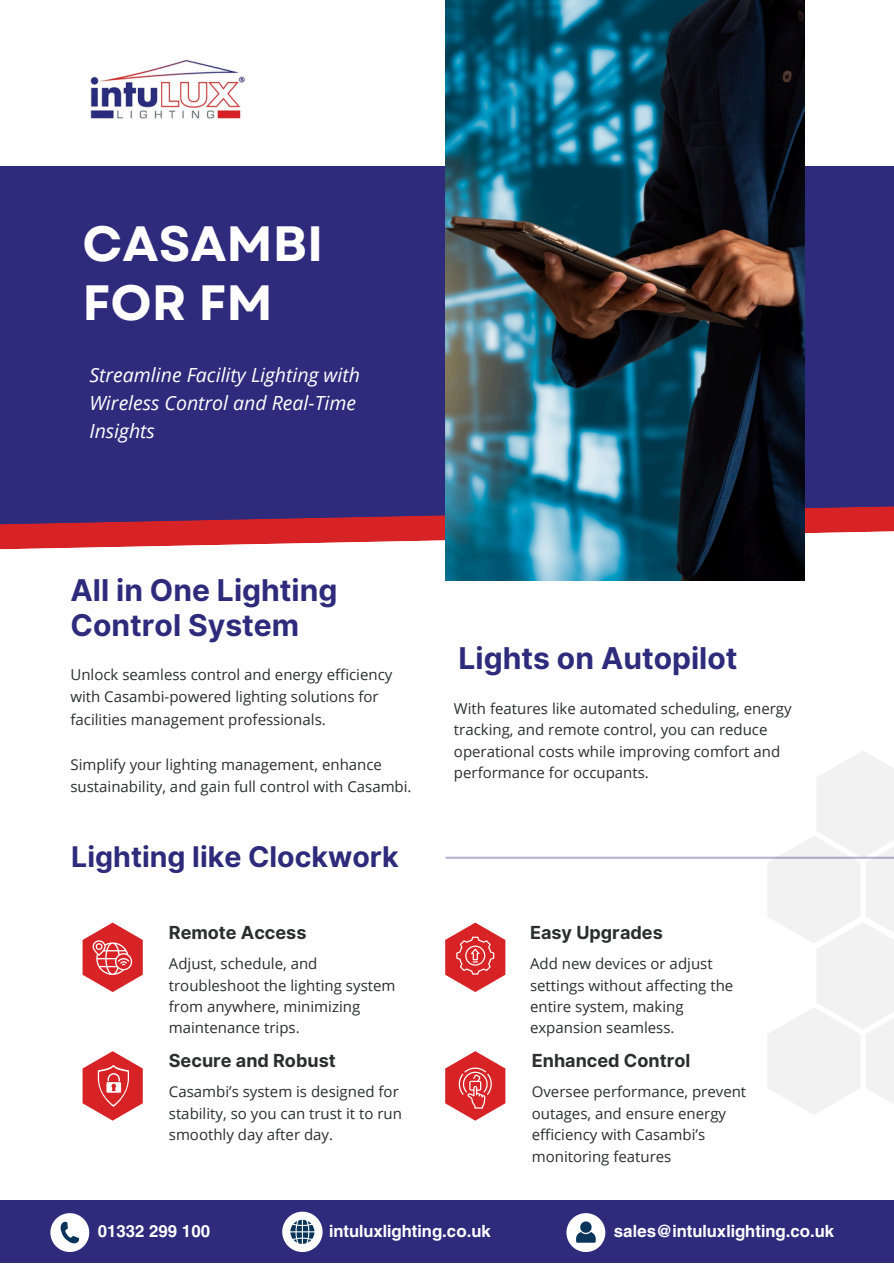
<style>
.page{position:relative;width:894px;height:1264px;background:#fff}
.page>*{position:absolute;margin:0;border:0;box-sizing:border-box;transform-origin:0 0}
.t1{font:700 49.5px/58.5px "Garet";color:#fff}
.t2{font:700 30px/34.8px "Inter";color:#2e2b7c}
.t3{font:700 28.5px "Inter";color:#2e2b7c}
.t4{font:italic 19.5px/28.2px "Open Sans";color:#fff}
.t5{font:700 18px "Inter";color:#2c2d2d}
.t6{font:700 16.65px "Helios";color:#fff}
.t7{font:15px/21.3px "Open Sans";color:#2c2d2d}
</style>
<div class="page">
<div style="left:0;top:166px;width:893px;height:361px;background:#2e2b7c"></div>
<svg style="left:0;top:506px;width:893px;height:43px"></svg>
<img style="left:445px;top:0;width:359px;height:580px">
<div style="left:0;top:1200px;width:893px;height:62px;background:#2e2b7c"></div>
<svg style="left:768px;top:751px;width:125px;height:363px"></svg>
<hr style="left:446px;top:856px;width:447px;height:3px;background:#2e2b7c">
<img style="left:90px;top:59px;width:155px;height:60px">
<svg style="left:50px;top:1213px;width:39px;height:38px"></svg>
<svg style="left:282px;top:1211px;width:40px;height:40px"></svg>
<svg style="left:566px;top:1213px;width:39px;height:38px"></svg>
<svg style="left:82px;top:922px;width:61px;height:70px"></svg>
<svg style="left:82px;top:1051px;width:61px;height:69px"></svg>
<svg style="left:445px;top:922px;width:60px;height:70px"></svg>
<svg style="left:445px;top:1051px;width:60px;height:69px"></svg>
<p class="t1" style="left:82px;top:215px;width:242px">CASAMBI<br>FOR FM</p>
<h1 class="t4" style="left:89px;top:360px;width:272px">Streamline Facility Lighting with<br>Wireless Control and Real-Time<br>Insights</h1>
<p class="t2" style="left:70px;top:572px;width:268px">All in One Lighting<br>Control System</p>
<p class="t7" style="left:70px;top:662px;width:323px;line-height:22.5px">Unlock seamless control and energy efficiency with Casambi-powered lighting solutions for facilities management professionals.</p>
<p class="t7" style="left:70px;top:752px;width:342px;line-height:22.5px">Simplify your lighting management, enhance sustainability, and gain full control with Casambi.</p>
<p class="t3" style="left:71px;top:839px;width:329px">Lighting like Clockwork</p>
<h2 class="t5" style="left:169px;top:922px;width:139px">Remote Access</h2>
<p class="t7" style="left:169px;top:952px;width:228px">Adjust, schedule, and troubleshoot the lighting system from anywhere, minimizing maintenance trips.</p>
<h4 class="t5" style="left:169px;top:1050px;width:168px">Secure and Robust</h4>
<h2 class="t7" style="left:169px;top:1080px;width:234px">Casambi’s system is designed for stability, so you can trust it to run smoothly day after day.</h2>
<p class="t2" style="left:458px;top:641px;width:280px">Lights on Autopilot</p>
<p class="t7" style="left:454px;top:697px;width:339px">With features like automated scheduling, energy tracking, and remote control, you can reduce operational costs while improving comfort and performance for occupants.</p>
<p class="t5" style="left:530px;top:922px;width:134px">Easy Upgrades</p>
<p class="t7" style="left:530px;top:952px;width:205px">Add new devices or adjust settings without affecting the entire system, making expansion seamless.</p>
<p class="t5" style="left:531px;top:1050px;width:160px">Enhanced Control</p>
<p class="t7" style="left:531px;top:1080px;width:216px">Oversee performance, prevent outages, and ensure energy efficiency with Casambi’s monitoring features</p>
<p class="t6" style="left:98px;top:1220px;width:114px">01332 299 100</p>
<p class="t6" style="left:329px;top:1220px;width:163px">intuluxlighting.co.uk</p>
<h2 class="t6" style="left:613px;top:1220px;width:222px">sales@intuluxlighting.co.uk</h2>
</div>
